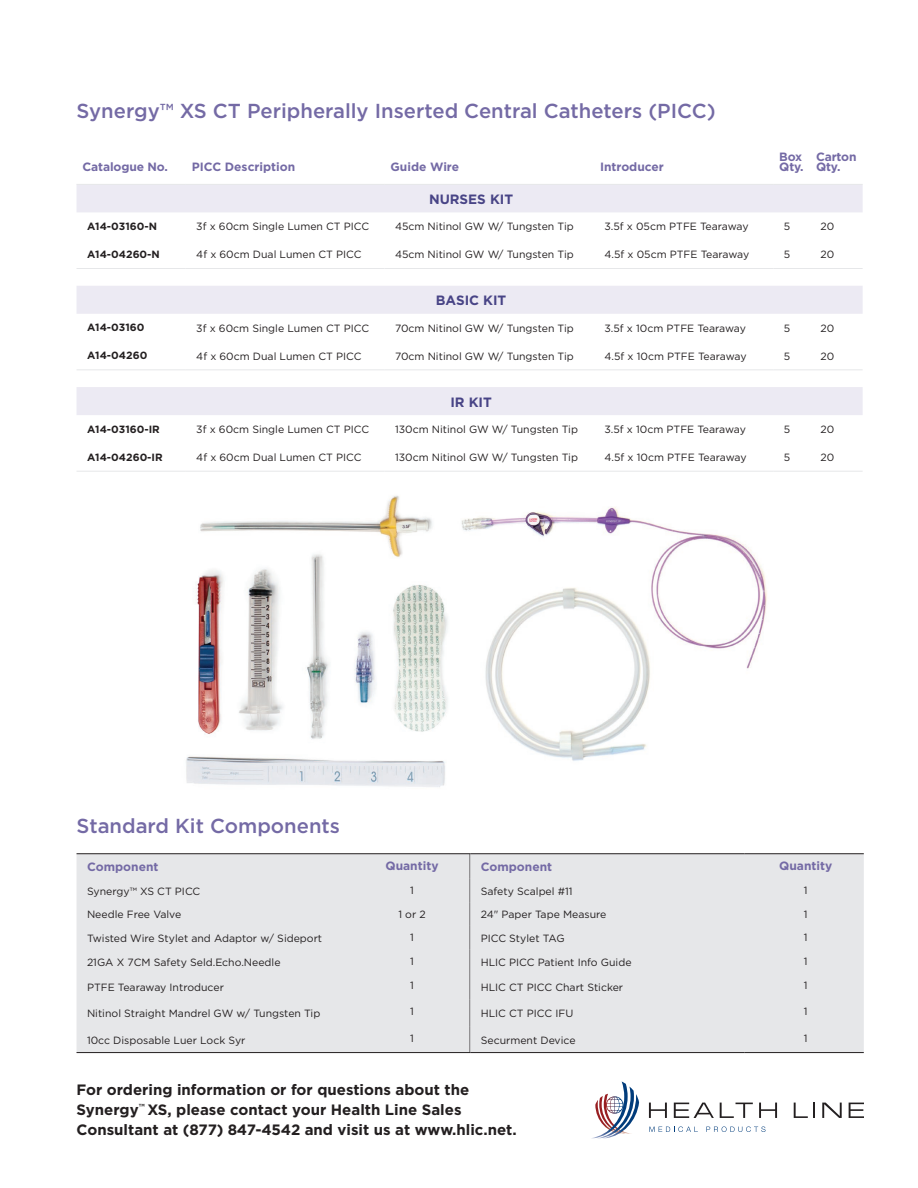
<style>
.page{position:relative;width:918px;height:1188px;background:#fff}
.page>*{position:absolute;margin:0;border:0;box-sizing:border-box;transform-origin:0 0}
.t1{font:500 20.25px "Gotham";color:#746aa5}
.t2{font:700 15px/20.2px "Gotham";color:#231f20}
.t3{font:700 13.5px "Gotham";color:#484486}
.t4{font:700 12px/10.5px "Gotham";color:#746aa5}
.t5{font:10.5px "Gotham";color:#231f20}
.t6{font:700 10.5px "Gotham";color:#231f20}
</style>
<div class="page">
<img style="left:186px;top:495px;width:581px;height:292px">
<hr style="left:0;top:0;width:1px;height:1188px;background:#f1f1f1">
<svg style="left:77px;top:185px;width:786px;height:230px"></svg>
<hr style="left:77px;top:184px;width:109px;height:1px;background:#e6e7e9">
<hr style="left:186px;top:184px;width:199px;height:1px;background:#e6e7e9">
<hr style="left:385px;top:184px;width:209px;height:1px;background:#e6e7e9">
<hr style="left:594px;top:184px;width:179px;height:1px;background:#e6e7e9">
<hr style="left:773px;top:184px;width:37px;height:1px;background:#e6e7e9">
<hr style="left:810px;top:184px;width:53px;height:1px;background:#e6e7e9">
<hr style="left:77px;top:268px;width:109px;height:1px;background:#e6e7e9">
<hr style="left:186px;top:268px;width:199px;height:1px;background:#e6e7e9">
<hr style="left:385px;top:268px;width:209px;height:1px;background:#e6e7e9">
<hr style="left:594px;top:268px;width:179px;height:1px;background:#e6e7e9">
<hr style="left:773px;top:268px;width:37px;height:1px;background:#e6e7e9">
<hr style="left:810px;top:268px;width:53px;height:1px;background:#e6e7e9">
<hr style="left:77px;top:369px;width:109px;height:1px;background:#e6e7e9">
<hr style="left:186px;top:369px;width:199px;height:1px;background:#e6e7e9">
<hr style="left:385px;top:369px;width:209px;height:1px;background:#e6e7e9">
<hr style="left:594px;top:369px;width:179px;height:1px;background:#e6e7e9">
<hr style="left:773px;top:369px;width:37px;height:1px;background:#e6e7e9">
<hr style="left:810px;top:369px;width:53px;height:1px;background:#e6e7e9">
<hr style="left:77px;top:471px;width:109px;height:1px;background:#e6e7e9">
<hr style="left:186px;top:471px;width:199px;height:1px;background:#e6e7e9">
<hr style="left:385px;top:471px;width:209px;height:1px;background:#e6e7e9">
<hr style="left:594px;top:471px;width:179px;height:1px;background:#e6e7e9">
<hr style="left:773px;top:471px;width:37px;height:1px;background:#e6e7e9">
<hr style="left:810px;top:471px;width:53px;height:1px;background:#e6e7e9">
<div style="left:77px;top:854px;width:393px;height:198px;background:#e6e7e9"></div>
<hr style="left:77px;top:1052px;width:274px;height:1px;background:#231f20">
<hr style="left:351px;top:1052px;width:119px;height:1px;background:#231f20">
<hr style="left:77px;top:853px;width:274px;height:1px;background:#231f20">
<hr style="left:351px;top:853px;width:119px;height:1px;background:#231f20">
<div style="left:470px;top:854px;width:394px;height:198px;background:#e6e7e9"></div>
<hr style="left:470px;top:1052px;width:275px;height:1px;background:#231f20">
<hr style="left:745px;top:1052px;width:119px;height:1px;background:#231f20">
<hr style="left:470px;top:853px;width:275px;height:1px;background:#231f20">
<hr style="left:745px;top:853px;width:119px;height:1px;background:#231f20">
<svg style="left:649px;top:1126px;width:49px;height:6px"></svg>
<svg style="left:706px;top:1126px;width:59px;height:6px"></svg>
<svg style="left:649px;top:1103px;width:18px;height:15px"></svg>
<svg style="left:674px;top:1103px;width:40px;height:15px"></svg>
<svg style="left:720px;top:1103px;width:33px;height:15px"></svg>
<svg style="left:759px;top:1103px;width:18px;height:15px"></svg>
<svg style="left:794px;top:1103px;width:21px;height:15px"></svg>
<svg style="left:822px;top:1103px;width:20px;height:15px"></svg>
<svg style="left:849px;top:1103px;width:15px;height:15px"></svg>
<svg style="left:593px;top:1081px;width:46px;height:57px"></svg>
<h1 class="t1" style="left:77px;top:100px;width:641px">Synergy™ XS CT Peripherally Inserted Central Catheters (PICC)</h1>
<p class="t4" style="left:83px;top:162px;width:87px">Catalogue No.</p>
<p class="t4" style="left:192px;top:162px;width:105px">PICC Description</p>
<p class="t4" style="left:391px;top:162px;width:70px">Guide Wire</p>
<p class="t4" style="left:600px;top:162px;width:65px">Introducer</p>
<p class="t4" style="left:779px;top:151px;width:26px">Box<br>Qty.</p>
<p class="t4" style="left:816px;top:151px;width:42px">Carton<br>Qty.</p>
<p class="t3" style="left:429px;top:191px;width:86px">NURSES KIT</p>
<p class="t6" style="left:87px;top:220px;width:71px">A14-03160-N</p>
<p class="t5" style="left:196px;top:221px;width:174px">3f x 60cm Single Lumen CT PICC</p>
<p class="t5" style="left:395px;top:221px;width:180px">45cm Nitinol GW W/ Tungsten Tip</p>
<p class="t5" style="left:605px;top:221px;width:146px">3.5f x 05cm PTFE Tearaway</p>
<p class="t5" style="left:784px;top:221px;width:8px">5</p>
<p class="t5" style="left:820px;top:221px;width:15px">20</p>
<p class="t6" style="left:87px;top:248px;width:74px">A14-04260-N</p>
<p class="t5" style="left:196px;top:249px;width:167px">4f x 60cm Dual Lumen CT PICC</p>
<p class="t5" style="left:395px;top:249px;width:180px">45cm Nitinol GW W/ Tungsten Tip</p>
<p class="t5" style="left:605px;top:249px;width:146px">4.5f x 05cm PTFE Tearaway</p>
<p class="t5" style="left:784px;top:249px;width:8px">5</p>
<p class="t5" style="left:820px;top:249px;width:15px">20</p>
<p class="t3" style="left:436px;top:293px;width:72px">BASIC KIT</p>
<p class="t6" style="left:87px;top:322px;width:59px">A14-03160</p>
<p class="t5" style="left:196px;top:322px;width:174px">3f x 60cm Single Lumen CT PICC</p>
<p class="t5" style="left:395px;top:322px;width:180px">70cm Nitinol GW W/ Tungsten Tip</p>
<p class="t5" style="left:605px;top:322px;width:143px">3.5f x 10cm PTFE Tearaway</p>
<p class="t5" style="left:784px;top:322px;width:8px">5</p>
<p class="t5" style="left:820px;top:322px;width:15px">20</p>
<p class="t6" style="left:87px;top:350px;width:62px">A14-04260</p>
<p class="t5" style="left:196px;top:350px;width:167px">4f x 60cm Dual Lumen CT PICC</p>
<p class="t5" style="left:395px;top:350px;width:180px">70cm Nitinol GW W/ Tungsten Tip</p>
<p class="t5" style="left:605px;top:350px;width:144px">4.5f x 10cm PTFE Tearaway</p>
<p class="t5" style="left:784px;top:350px;width:8px">5</p>
<p class="t5" style="left:820px;top:350px;width:15px">20</p>
<p class="t3" style="left:450px;top:394px;width:43px">IR KIT</p>
<p class="t6" style="left:87px;top:423px;width:74px">A14-03160-IR</p>
<p class="t5" style="left:196px;top:423px;width:174px">3f x 60cm Single Lumen CT PICC</p>
<p class="t5" style="left:395px;top:423px;width:184px">130cm Nitinol GW W/ Tungsten Tip</p>
<p class="t5" style="left:605px;top:423px;width:143px">3.5f x 10cm PTFE Tearaway</p>
<p class="t5" style="left:784px;top:423px;width:8px">5</p>
<p class="t5" style="left:820px;top:423px;width:15px">20</p>
<p class="t6" style="left:87px;top:451px;width:77px">A14-04260-IR</p>
<p class="t5" style="left:196px;top:451px;width:167px">4f x 60cm Dual Lumen CT PICC</p>
<p class="t5" style="left:395px;top:451px;width:184px">130cm Nitinol GW W/ Tungsten Tip</p>
<p class="t5" style="left:605px;top:451px;width:144px">4.5f x 10cm PTFE Tearaway</p>
<p class="t5" style="left:784px;top:451px;width:8px">5</p>
<p class="t5" style="left:820px;top:451px;width:15px">20</p>
<h1 class="t1" style="left:77px;top:814px;width:265px">Standard Kit Components</h1>
<p class="t4" style="left:87px;top:861px;width:73px">Component</p>
<p class="t4" style="left:386px;top:861px;width:55px">Quantity</p>
<p class="t5" style="left:87px;top:885px;width:115px">Synergy™ XS CT PICC</p>
<p class="t5" style="left:410px;top:885px;width:5px">1</p>
<p class="t5" style="left:87px;top:909px;width:96px">Needle Free Valve</p>
<p class="t5" style="left:398px;top:908px;width:29px">1 or 2</p>
<p class="t5" style="left:87px;top:933px;width:237px">Twisted Wire Stylet and Adaptor w/ Sideport</p>
<p class="t5" style="left:410px;top:932px;width:5px">1</p>
<p class="t5" style="left:87px;top:956px;width:195px">21GA X 7CM Safety Seld.Echo.Needle</p>
<p class="t5" style="left:410px;top:955px;width:5px">1</p>
<p class="t5" style="left:87px;top:981px;width:138px">PTFE Tearaway Introducer</p>
<p class="t5" style="left:410px;top:979px;width:5px">1</p>
<p class="t5" style="left:87px;top:1008px;width:235px">Nitinol Straight Mandrel GW w/ Tungsten Tip</p>
<p class="t5" style="left:410px;top:1006px;width:5px">1</p>
<p class="t5" style="left:87px;top:1034px;width:160px">10cc Disposable Luer Lock Syr</p>
<p class="t5" style="left:410px;top:1032px;width:5px">1</p>
<p class="t4" style="left:481px;top:861px;width:73px">Component</p>
<p class="t4" style="left:779px;top:861px;width:55px">Quantity</p>
<p class="t5" style="left:481px;top:885px;width:93px">Safety Scalpel #11</p>
<p class="t5" style="left:804px;top:885px;width:5px">1</p>
<p class="t5" style="left:481px;top:909px;width:127px">24" Paper Tape Measure</p>
<p class="t5" style="left:804px;top:908px;width:5px">1</p>
<p class="t5" style="left:481px;top:933px;width:85px">PICC Stylet TAG</p>
<p class="t5" style="left:804px;top:932px;width:5px">1</p>
<p class="t5" style="left:481px;top:956px;width:152px">HLIC PICC Patient Info Guide</p>
<p class="t5" style="left:804px;top:955px;width:5px">1</p>
<p class="t5" style="left:481px;top:981px;width:144px">HLIC CT PICC Chart Sticker</p>
<p class="t5" style="left:804px;top:979px;width:5px">1</p>
<p class="t5" style="left:481px;top:1008px;width:94px">HLIC CT PICC IFU</p>
<p class="t5" style="left:804px;top:1006px;width:5px">1</p>
<p class="t5" style="left:481px;top:1034px;width:96px">Securment Device</p>
<p class="t5" style="left:804px;top:1032px;width:5px">1</p>
<h2 class="t2" style="left:77px;top:1079px;width:442px">For ordering information or for questions about the<br>Synergy<sup>™</sup> XS, please contact your Health Line Sales<br>Consultant at (877) 847-4542 and visit us at www.hlic.net.</h2>
</div>
